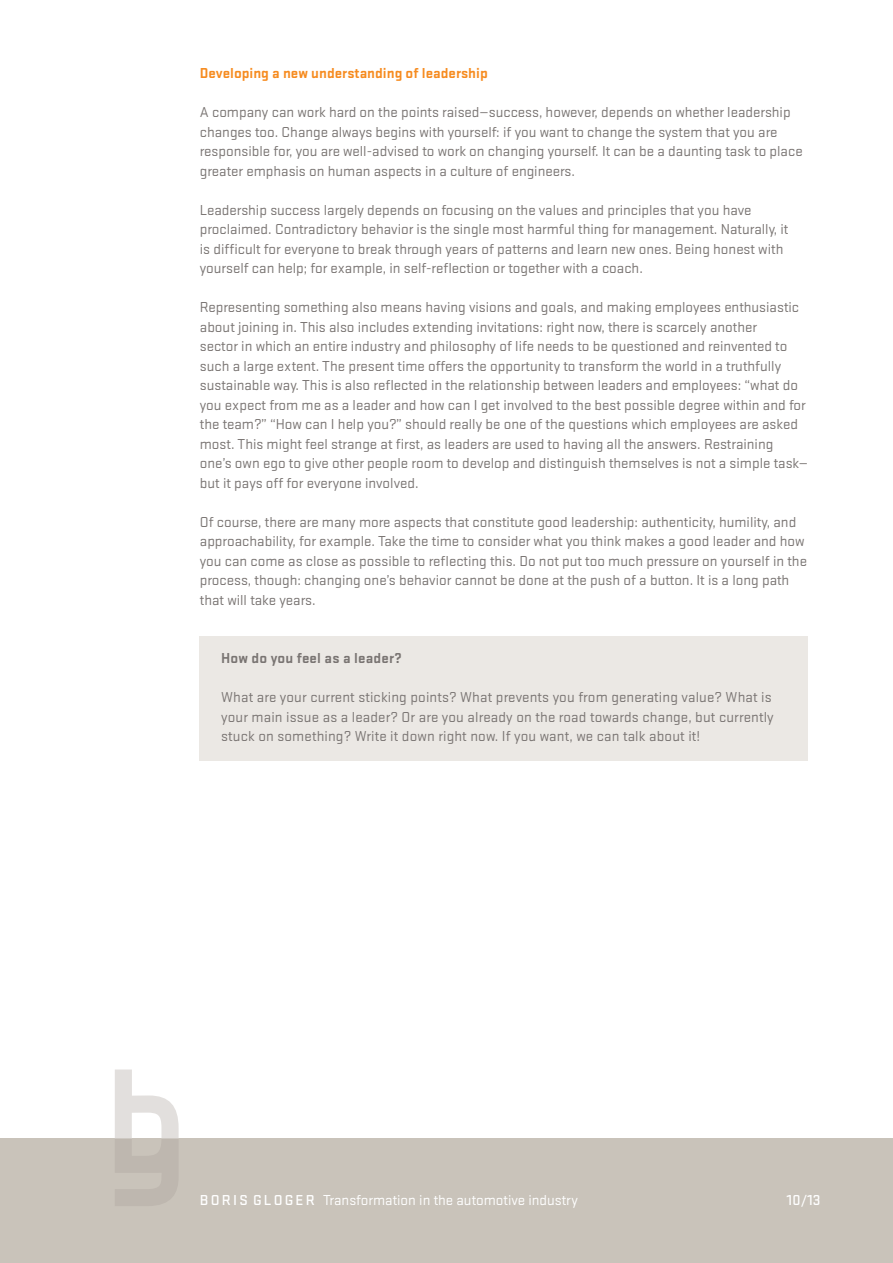
<style>
.page{position:relative;width:893px;height:1263px;background:#fff}
.page>*{position:absolute;margin:0;border:0;box-sizing:border-box;transform-origin:0 0}
.t1{font:15px/19.5px "Stratum 2";color:#797472}
.t2{font:15px "Stratum 2";color:#fff}
.t3{font:700 15px "Stratum 2";color:#f68b1f}
.t4{font:700 15px "Stratum 2";letter-spacing:.01em;color:#797472}
.t5{font:500 15px "Stratum 2";color:#fff}
.s1{font-weight:500}
</style>
<div class="page">
<div style="left:0;top:1138px;width:893px;height:125px;background:#c9c3ba"></div>
<div style="left:200px;top:636px;width:608px;height:125px;background:#ebe8e4"></div>
<svg style="left:115px;top:1069px;width:64px;height:137px"></svg>
<p class="t3" style="left:200px;top:63px;width:289px">Developing a new understanding of leadership</p>
<p class="t1" style="left:200px;top:102px;width:604px">A company can work hard on the points raised—success, however, depends on whether leadership changes too. Change always begins with yourself: if you want to change the system that you are responsible for, you are well-advised to work on changing yourself. It can be a daunting task to place greater emphasis on human aspects in a culture of engineers.</p>
<p class="t1" style="left:200px;top:199px;width:590px">Leadership success largely depends on focusing on the values and principles that you have proclaimed. Contradictory behavior is the single most harmful thing for management. Naturally, it is difficult for everyone to break through years of patterns and learn new ones. Being honest with yourself can help; for example, in self-reflection or together with a coach.</p>
<p class="t1" style="left:200px;top:297px;width:610px">Representing something also means having visions and goals, and making employees enthusiastic about joining in. This also includes extending invitations: right now, there is scarcely another<br>sector in which an entire industry and philosophy of life needs to be questioned and reinvented to such a large extent. The present time offers the opportunity to transform the world in a truthfully sustainable way. This is also reflected in the relationship between leaders and employees: “what do you expect from me as a leader and how can I get involved to the best possible degree within and for the team?” “How can I help you?” should really be one of the questions which employees are asked most. This might feel strange at first, as leaders are used to having all the answers. Restraining one’s own ego to give other people room to develop and distinguish themselves is not a simple task— but it pays off for everyone involved.</p>
<p class="t1" style="left:200px;top:511px;width:609px">Of course, there are many more aspects that constitute good leadership: authenticity, humility, and approachability, for example. Take the time to consider what you think makes a good leader and how you can come as close as possible to reflecting this. Do not put too much pressure on yourself in the process, though: changing one’s behavior cannot be done at the push of a button. It is a long path that will take years.</p>
<p class="t4" style="left:221px;top:648px;width:182px">How do you feel as a leader?</p>
<p class="t1" style="left:221px;top:687px;width:554px">What are your current sticking points? What prevents you from generating value? What is your main issue as a leader? Or are you already on the road towards change, but currently stuck on something? Write it down right now. If you want, we can talk about it!</p>
<p class="t2" style="left:200px;top:1191px;width:380px"><span class="s1">BORIS GLOGER</span> Transformation in the automotive industry</p>
<p class="t5" style="left:787px;top:1190px;width:35px">10/13</p>
</div>
